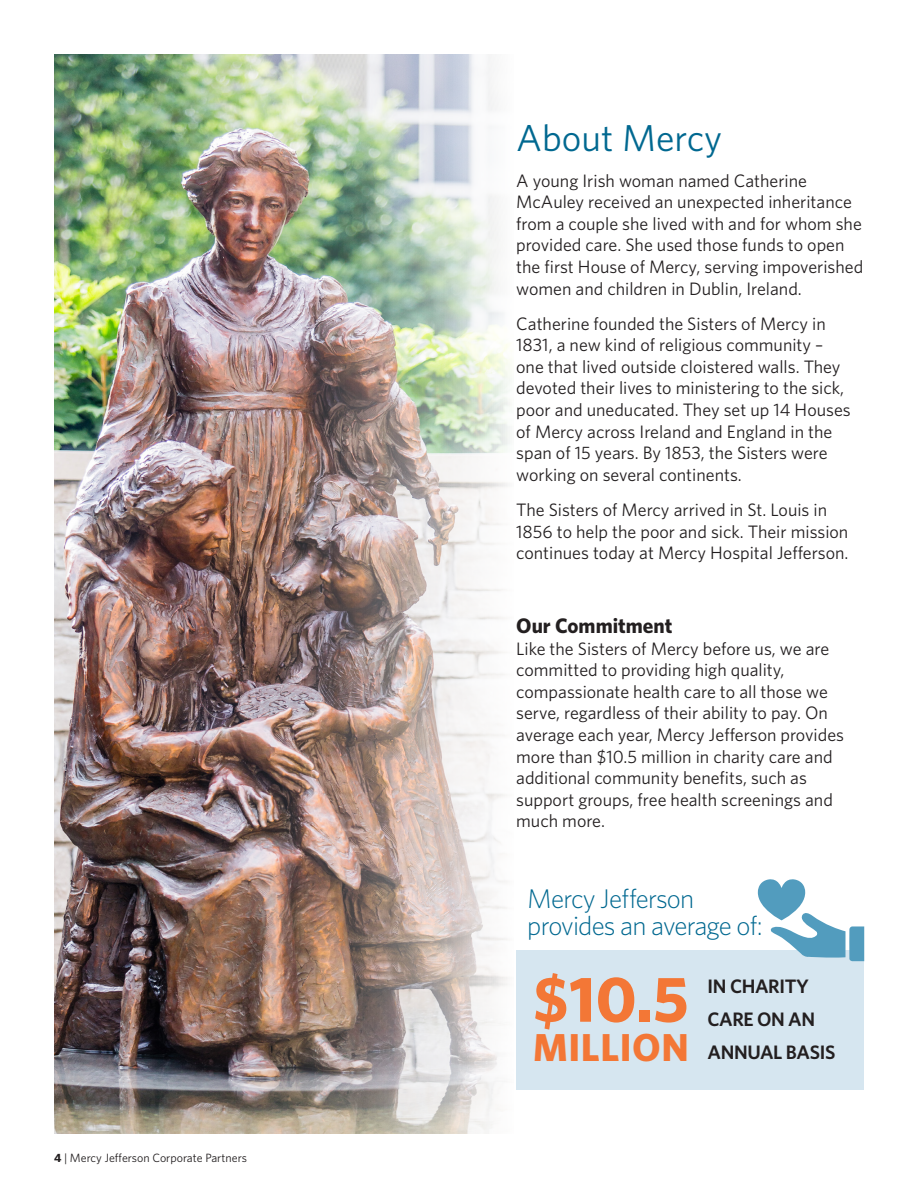
<style>
.page{position:relative;width:918px;height:1188px;background:#fff}
.page>*{position:absolute;margin:0;border:0;box-sizing:border-box;transform-origin:0 0}
.t1{font:700 64.5px "Whitney";color:#f37736}
.t2{font:700 39px "Whitney";letter-spacing:.01em;color:#f37736}
.t3{font:37.5px "Whitney";color:#006890}
.t4{font:300 27px/27px "Whitney";letter-spacing:-.03em;color:#006890}
.t5{font:700 21px "Whitney";color:#231f20}
.t6{font:600 19.5px/33px "Whitney";letter-spacing:-.02em;color:#231f20}
.t7{font:18px/21.6px "Whitney";color:#231f20}
.t8{font:12px "Whitney";color:#231f20}
.s1{font-weight:700}
</style>
<div class="page">
<img style="left:54px;top:54px;width:456px;height:1080px">
<div style="left:516px;top:951px;width:348px;height:139px;background:#d6e6f0"></div>
<svg style="left:758px;top:879px;width:106px;height:82px"></svg>
<p class="t8" style="left:54px;top:1149px;width:194px"><span class="s1">4</span> | Mercy Jefferson Corporate Partners</p>
<p class="t3" style="left:516px;top:114px;width:207px">About Mercy</p>
<p class="t7" style="left:516px;top:169px;width:349px">A young Irish woman named Catherine McAuley received an unexpected inheritance from a couple she lived with and for whom she provided care. She used those funds to open the first House of Mercy, serving impoverished women and children in Dublin, Ireland.</p>
<p class="t7" style="left:516px;top:312px;width:336px">Catherine founded the Sisters of Mercy in 1831, a new kind of religious community – one that lived outside cloistered walls. They devoted their lives to ministering to the sick, poor and uneducated. They set up 14 Houses of Mercy across Ireland and England in the span of 15 years. By 1853, the Sisters were working on several continents.</p>
<p class="t7" style="left:516px;top:499px;width:334px">The Sisters of Mercy arrived in St. Louis in<br>1856 to help the poor and sick. Their mission continues today at Mercy Hospital Jefferson.</p>
<p class="t5" style="left:516px;top:612px;width:158px">Our Commitment</p>
<p class="t7" style="left:516px;top:637px;width:329px">Like the Sisters of Mercy before us, we are committed to providing high quality, compassionate health care to all those we serve, regardless of their ability to pay. On average each year, Mercy Jefferson provides more than $10.5 million in charity care and additional community benefits, such as support groups, free health screenings and much more.</p>
<p class="t4" style="left:527px;top:884px;width:237px">Mercy Jefferson provides an average of:</p>
<p class="t1" style="left:533px;top:956px;width:157px">$10.5</p>
<p class="t2" style="left:533px;top:1021px;width:157px">MILLION</p>
<p class="t6" style="left:708px;top:969px;width:129px">IN CHARITY<br>CARE ON AN<br>ANNUAL BASIS</p>
</div>
